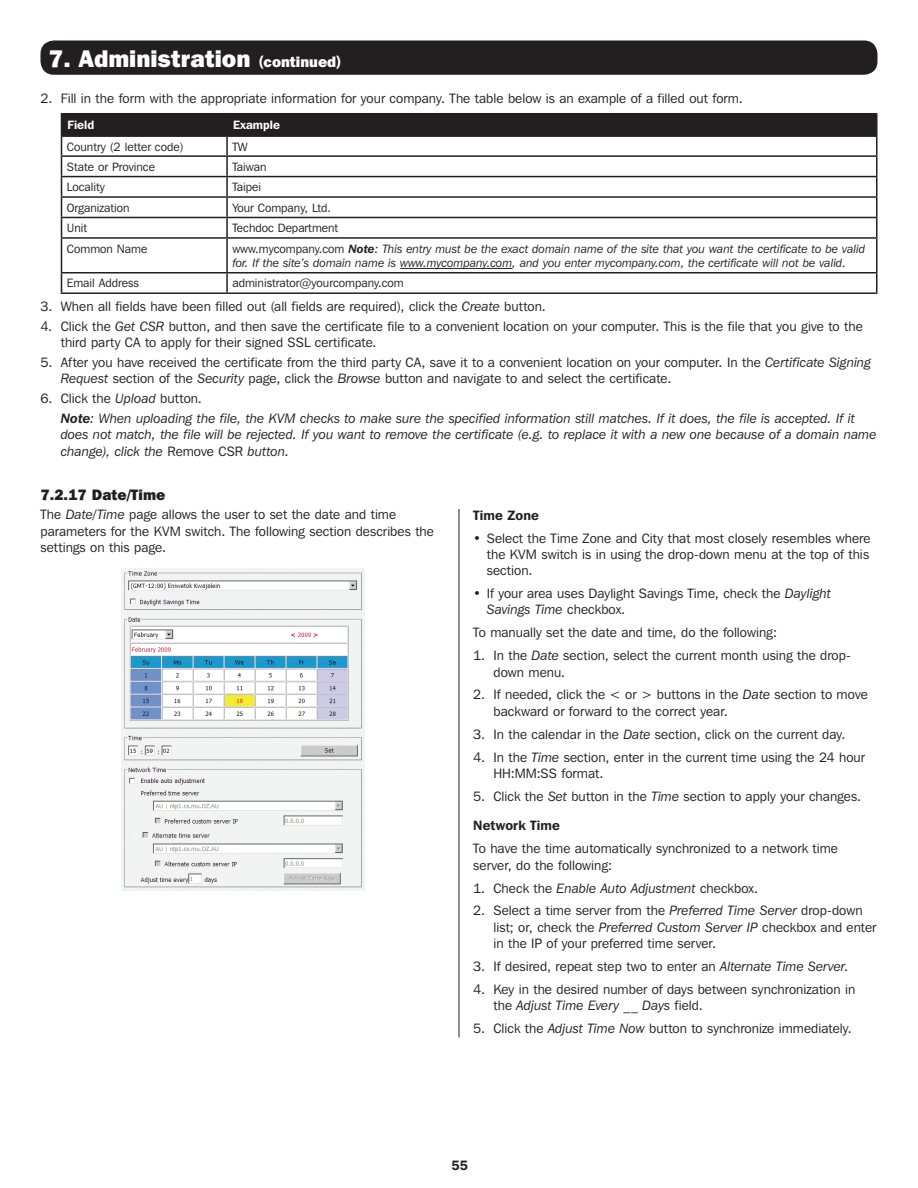
<style>
.page{position:relative;width:918px;height:1188px;background:#fff}
.page>*{position:absolute;margin:0;border:0;box-sizing:border-box;transform-origin:0 0}
.Continued{font:800 24px "Franklin Gothic IT Cby BT";color:#fff}
.t1{font:800 15px "Franklin Gothic IT Cby BT";color:#231f20}
.Bullets{font:13.5px/16.2px "Franklin Gothic IT Cby BT";letter-spacing:.005em;color:#231f20}
.Bullets-2{font:italic 13.5px/16.2px "Franklin Gothic IT Cby BT";letter-spacing:.005em;color:#231f20}
.Subhead2{font:600 13.5px "Franklin Gothic IT Cby BT";letter-spacing:.01em;color:#231f20}
.t2{font:italic 12px/14.4px "Franklin Gothic IT Cby BT";color:#231f20}
.t3{font:12px "Franklin Gothic IT Cby BT";color:#231f20}
.t4{font:600 12px "Franklin Gothic IT Cby BT";color:#fff}
.s1{font-size:15px}
.s2{font-style:normal}
.s3{font-weight:600}
.s4{font-style:italic}
</style>
<div class="page">
<div style="left:40px;top:40px;width:838px;height:35px;background:#231f20;border-radius:14px"></div>
<hr style="left:61px;top:237px;width:166px;height:2px;background:#231f20">
<hr style="left:61px;top:239px;width:1px;height:33px;background:#231f20">
<hr style="left:61px;top:272px;width:166px;height:2px;background:#231f20">
<svg style="left:61px;top:274px;width:1px;height:18px"></svg>
<hr style="left:61px;top:292px;width:166px;height:2px;background:#231f20">
<hr style="left:61px;top:113px;width:166px;height:1px;background:#231f20">
<hr style="left:227px;top:113px;width:651px;height:1px;background:#231f20">
<svg style="left:61px;top:114px;width:817px;height:123px"></svg>
<hr style="left:227px;top:237px;width:651px;height:2px;background:#231f20">
<hr style="left:226px;top:239px;width:2px;height:33px;background:#231f20">
<hr style="left:876px;top:239px;width:2px;height:33px;background:#231f20">
<hr style="left:227px;top:272px;width:651px;height:2px;background:#231f20">
<svg style="left:226px;top:274px;width:2px;height:18px"></svg>
<svg style="left:876px;top:274px;width:2px;height:18px"></svg>
<hr style="left:61px;top:135px;width:166px;height:2px;background:#231f20">
<hr style="left:227px;top:135px;width:651px;height:2px;background:#231f20">
<hr style="left:227px;top:292px;width:651px;height:2px;background:#231f20">
<hr style="left:400px;top:268px;width:112px;height:1px;background:#231f20">
<img style="left:122px;top:569px;width:242px;height:322px">
<hr style="left:459px;top:509px;width:1px;height:528px;background:#231f20">
<p class="Continued" style="left:49px;top:44px;width:294px">7. Administration <span class="s1">(continued)</span></p>
<p class="Bullets" style="left:40px;top:90px;width:704px">2. Fill in the form with the appropriate information for your company. The table below is an example of a filled out form.</p>
<p class="t4" style="left:68px;top:118px;width:28px">Field</p>
<p class="t4" style="left:233px;top:118px;width:48px">Example</p>
<p class="t3" style="left:67px;top:139px;width:118px">Country (2 letter code)</p>
<p class="t3" style="left:232px;top:139px;width:17px">TW</p>
<p class="t3" style="left:67px;top:159px;width:90px">State or Province</p>
<p class="t3" style="left:232px;top:159px;width:36px">Taiwan</p>
<p class="t3" style="left:67px;top:180px;width:39px">Locality</p>
<p class="t3" style="left:232px;top:180px;width:30px">Taipei</p>
<p class="t3" style="left:67px;top:200px;width:64px">Organization</p>
<p class="t3" style="left:232px;top:200px;width:100px">Your Company, Ltd.</p>
<p class="t3" style="left:67px;top:220px;width:22px">Unit</p>
<p class="t3" style="left:232px;top:220px;width:107px">Techdoc Department</p>
<p class="t3" style="left:67px;top:241px;width:82px">Common Name</p>
<p class="t2" style="left:232px;top:241px;width:634px"><span class="s2">www.mycompany.com</span> <span class="s3">Note</span>: This entry must be the exact domain name of the site that you want the certificate to be valid for. If the site’s domain name is www.mycompany.com, and you enter mycompany.com, the certificate will not be valid.</p>
<p class="t3" style="left:67px;top:276px;width:74px">Email Address</p>
<p class="t3" style="left:232px;top:276px;width:173px">administrator@yourcompany.com</p>
<p class="Bullets" style="left:40px;top:298px;width:507px">3. When all fields have been filled out (all fields are required), click the <span class="s4">Create</span> button.</p>
<p class="Bullets" style="left:61px;top:318px;width:804px;text-indent:-20px">4. Click the <span class="s4">Get CSR</span> button, and then save the certificate file to a convenient location on your computer. This is the file that you give to the third party CA to apply for their signed SSL certificate.</p>
<p class="Bullets" style="left:61px;top:354px;width:812px;text-indent:-20px">5. After you have received the certificate from the third party CA, save it to a convenient location on your computer. In the <span class="s4">Certificate Signing<br>Request</span> section of the <span class="s4">Security</span> page, click the <span class="s4">Browse</span> button and navigate to and select the certificate.</p>
<p class="Bullets" style="left:40px;top:390px;width:163px">6. Click the <span class="s4">Upload</span> button.</p>
<p class="Bullets-2" style="left:61px;top:410px;width:817px"><span class="s3">Note</span>: When uploading the file, the KVM checks to make sure the specified information still matches. If it does, the file is accepted. If it does not match, the file will be rejected. If you want to remove the certificate (e.g. to replace it with a new one because of a domain name change), click the <span class="s2">Remove CSR</span> button.</p>
<p class="t1" style="left:40px;top:485px;width:126px">7.2.17 Date/Time</p>
<p class="Bullets" style="left:40px;top:506px;width:395px">The <span class="s4">Date/Time</span> page allows the user to set the date and time parameters for the KVM switch. The following section describes the settings on this page.</p>
<p class="Subhead2" style="left:473px;top:507px;width:67px">Time Zone</p>
<p class="Bullets" style="left:487px;top:530px;width:385px;text-align:justify;text-indent:-14px">• Select the Time Zone and City that most closely resembles where the KVM switch is in using the drop-down menu at the top of this section.</p>
<p class="Bullets" style="left:487px;top:585px;width:346px;text-indent:-14px">• If your area uses Daylight Savings Time, check the <span class="s4">Daylight<br>Savings Time</span> checkbox.</p>
<p class="Bullets" style="left:473px;top:624px;width:305px">To manually set the date and time, do the following:</p>
<p class="Bullets" style="left:494px;top:647px;width:359px;text-indent:-20px">1. In the <span class="s4">Date</span> section, select the current month using the drop&shy;down menu.</p>
<p class="Bullets" style="left:494px;top:686px;width:376px;text-indent:-20px">2. If needed, click the &lt; or &gt; buttons in the <span class="s4">Date</span> section to move backward or forward to the correct year.</p>
<p class="Bullets" style="left:473px;top:726px;width:374px">3. In the calendar in the <span class="s4">Date</span> section, click on the current day.</p>
<p class="Bullets" style="left:494px;top:749px;width:373px;text-indent:-20px">4. In the <span class="s4">Time</span> section, enter in the current time using the 24 hour<br>HH:MM:SS format.</p>
<p class="Bullets" style="left:473px;top:788px;width:390px">5. Click the <span class="s4">Set</span> button in the <span class="s4">Time</span> section to apply your changes.</p>
<p class="Subhead2" style="left:473px;top:817px;width:88px">Network Time</p>
<p class="Bullets" style="left:473px;top:840px;width:366px">To have the time automatically synchronized to a network time server, do the following:</p>
<p class="Bullets-2" style="left:473px;top:880px;width:287px"><span class="s2">1. Check the</span> Enable Auto Adjustment <span class="s2">checkbox.</span></p>
<p class="Bullets" style="left:494px;top:902px;width:384px;text-indent:-20px">2. Select a time server from the <span class="s4">Preferred Time Server</span> drop-down list; or, check the <span class="s4">Preferred Custom Server IP</span> checkbox and enter in the IP of your preferred time server.</p>
<p class="Bullets" style="left:473px;top:958px;width:376px">3. If desired, repeat step two to enter an <span class="s4">Alternate Time Server</span>.</p>
<p class="Bullets" style="left:494px;top:981px;width:363px;text-indent:-20px">4. Key in the desired number of days between synchronization in the <span class="s4">Adjust Time Every __ Days</span> field.</p>
<p class="Bullets" style="left:473px;top:1020px;width:380px">5. Click the <span class="s4">Adjust Time Now</span> button to synchronize immediately.</p>
<p class="Subhead2" style="left:452px;top:1156px;width:18px">55</p>
</div>
